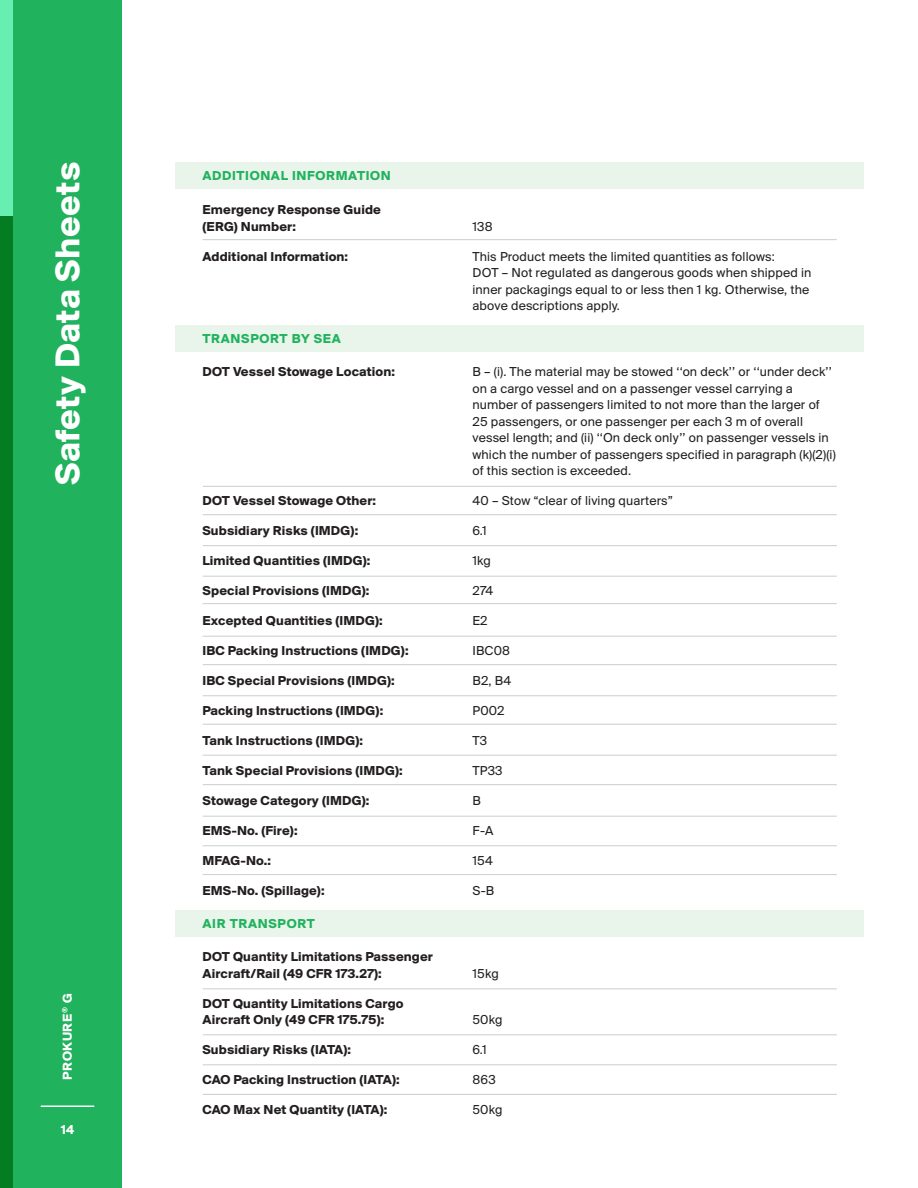
<style>
.page{position:relative;width:918px;height:1188px;background:#fff}
.page>*{position:absolute;margin:0;border:0;box-sizing:border-box;transform-origin:0 0}
.t1{font:700 36px "Suisse BP Intl";letter-spacing:.01em;color:#fff}
.t2{font:700 13.5px/16.5px "Suisse BP Intl";letter-spacing:.01em;color:#231f20}
.t3{font:13.5px/16.5px "Suisse BP Intl";letter-spacing:.01em;color:#231f20}
.t4{font:700 13.5px "Suisse BP Intl";letter-spacing:.05em;color:#20b25d}
.t5{font:700 13.5px "Suisse BP Intl";letter-spacing:.05em;color:#fff}
</style>
<div class="page">
<div style="left:0;top:0;width:122px;height:1188px;background:#20b25d"></div>
<hr style="left:41px;top:1106px;width:53px;height:1px;background:#fff">
<div style="left:0;top:216px;width:14px;height:972px;background:#047c21"></div>
<div style="left:0;top:0;width:14px;height:216px;background:#66efb1"></div>
<div style="left:176px;top:325px;width:688px;height:27px;background:#e9f5eb"></div>
<hr style="left:203px;top:874px;width:633px;height:1px;background:#d1d2d4">
<hr style="left:203px;top:514px;width:633px;height:1px;background:#d1d2d4">
<hr style="left:203px;top:545px;width:633px;height:1px;background:#d1d2d4">
<hr style="left:203px;top:576px;width:633px;height:1px;background:#d1d2d4">
<hr style="left:203px;top:603px;width:633px;height:1px;background:#d1d2d4">
<hr style="left:203px;top:636px;width:633px;height:1px;background:#d1d2d4">
<hr style="left:203px;top:664px;width:633px;height:1px;background:#d1d2d4">
<hr style="left:203px;top:486px;width:633px;height:1px;background:#d1d2d4">
<hr style="left:203px;top:239px;width:633px;height:1px;background:#d1d2d4">
<hr style="left:203px;top:695px;width:633px;height:1px;background:#d1d2d4">
<hr style="left:203px;top:724px;width:633px;height:1px;background:#d1d2d4">
<hr style="left:203px;top:755px;width:633px;height:1px;background:#d1d2d4">
<hr style="left:203px;top:784px;width:633px;height:1px;background:#d1d2d4">
<hr style="left:203px;top:816px;width:633px;height:1px;background:#d1d2d4">
<hr style="left:203px;top:845px;width:633px;height:1px;background:#d1d2d4">
<div style="left:176px;top:910px;width:688px;height:27px;background:#e9f5eb"></div>
<hr style="left:203px;top:1034px;width:633px;height:1px;background:#d1d2d4">
<hr style="left:203px;top:1064px;width:633px;height:1px;background:#d1d2d4">
<hr style="left:203px;top:1094px;width:633px;height:1px;background:#d1d2d4">
<hr style="left:203px;top:988px;width:633px;height:1px;background:#d1d2d4">
<div style="left:176px;top:162px;width:688px;height:27px;background:#e9f5eb"></div>
<h1 class="t1" style="left:46px;top:485px;width:325px;rotate:-90deg">Safety Data Sheets</h1>
<p class="t5" style="left:60px;top:1080px;width:88px;rotate:-90deg">PROKURE<sup>®</sup> G</p>
<p class="t5" style="left:61px;top:1122px;width:15px">14</p>
<p class="t4" style="left:202px;top:168px;width:190px">ADDITIONAL INFORMATION</p>
<p class="t2" style="left:202px;top:201px;width:180px">Emergency Response Guide (ERG) Number:</p>
<p class="t3" style="left:473px;top:218px;width:22px">138</p>
<p class="t2" style="left:202px;top:248px;width:147px">Additional Information:</p>
<p class="t3" style="left:472px;top:248px;width:341px">This Product meets the limited quantities as follows:<br>DOT – Not regulated as dangerous goods when shipped in inner packagings equal to or less then 1 kg. Otherwise, the above descriptions apply.</p>
<p class="t4" style="left:202px;top:331px;width:140px">TRANSPORT BY SEA</p>
<p class="t2" style="left:202px;top:363px;width:194px">DOT Vessel Stowage Location:</p>
<p class="t3" style="left:472px;top:363px;width:365px">B – (i). The material may be stowed ‘‘on deck’’ or ‘‘under deck’’ on a cargo vessel and on a passenger vessel carrying a number of passengers limited to not more than the larger of 25 passengers, or one passenger per each 3 m of overall vessel length; and (ii) ‘‘On deck only’’ on passenger vessels in which the number of passengers specified in paragraph (k)(2)(i) of this section is exceeded.</p>
<p class="t2" style="left:202px;top:492px;width:175px">DOT Vessel Stowage Other:</p>
<p class="t3" style="left:472px;top:492px;width:202px">40 – Stow “clear of living quarters”</p>
<p class="t2" style="left:202px;top:522px;width:157px">Subsidiary Risks (IMDG):</p>
<p class="t3" style="left:473px;top:522px;width:16px">6.1</p>
<p class="t2" style="left:202px;top:552px;width:169px">Limited Quantities (IMDG):</p>
<p class="t3" style="left:472px;top:552px;width:20px">1kg</p>
<p class="t2" style="left:202px;top:582px;width:168px">Special Provisions (IMDG):</p>
<p class="t3" style="left:472px;top:582px;width:22px">274</p>
<p class="t2" style="left:202px;top:612px;width:182px">Excepted Quantities (IMDG):</p>
<p class="t3" style="left:472px;top:612px;width:17px">E2</p>
<p class="t2" style="left:202px;top:642px;width:208px">IBC Packing Instructions (IMDG):</p>
<p class="t3" style="left:472px;top:642px;width:39px">IBC08</p>
<p class="t2" style="left:202px;top:672px;width:194px">IBC Special Provisions (IMDG):</p>
<p class="t3" style="left:472px;top:672px;width:40px">B2, B4</p>
<p class="t2" style="left:202px;top:702px;width:182px">Packing Instructions (IMDG):</p>
<p class="t3" style="left:472px;top:702px;width:34px">P002</p>
<p class="t2" style="left:202px;top:732px;width:162px">Tank Instructions (IMDG):</p>
<p class="t3" style="left:473px;top:732px;width:16px">T3</p>
<p class="t2" style="left:202px;top:762px;width:202px">Tank Special Provisions (IMDG):</p>
<p class="t3" style="left:472px;top:762px;width:32px">TP33</p>
<p class="t2" style="left:202px;top:792px;width:168px">Stowage Category (IMDG):</p>
<p class="t3" style="left:472px;top:792px;width:10px">B</p>
<p class="t2" style="left:202px;top:822px;width:97px">EMS-No. (Fire):</p>
<p class="t3" style="left:473px;top:822px;width:22px">F-A</p>
<p class="t2" style="left:202px;top:852px;width:70px">MFAG-No.:</p>
<p class="t3" style="left:473px;top:852px;width:22px">154</p>
<p class="t2" style="left:202px;top:882px;width:124px">EMS-No. (Spillage):</p>
<p class="t3" style="left:473px;top:882px;width:23px">S-B</p>
<p class="t4" style="left:202px;top:916px;width:114px">AIR TRANSPORT</p>
<p class="t2" style="left:202px;top:948px;width:232px">DOT Quantity Limitations Passenger<br>Aircraft/Rail (49 CFR 173.27):</p>
<p class="t2" style="left:202px;top:995px;width:203px">DOT Quantity Limitations Cargo<br>Aircraft Only (49 CFR 175.75):</p>
<p class="t3" style="left:472px;top:965px;width:28px">15kg</p>
<p class="t3" style="left:472px;top:1011px;width:31px">50kg</p>
<p class="t2" style="left:202px;top:1041px;width:150px">Subsidiary Risks (IATA):</p>
<p class="t3" style="left:473px;top:1041px;width:16px">6.1</p>
<p class="t2" style="left:202px;top:1071px;width:199px">CAO Packing Instruction (IATA):</p>
<p class="t3" style="left:472px;top:1071px;width:25px">863</p>
<p class="t2" style="left:202px;top:1101px;width:186px">CAO Max Net Quantity (IATA):</p>
<p class="t3" style="left:472px;top:1101px;width:31px">50kg</p>
</div>
